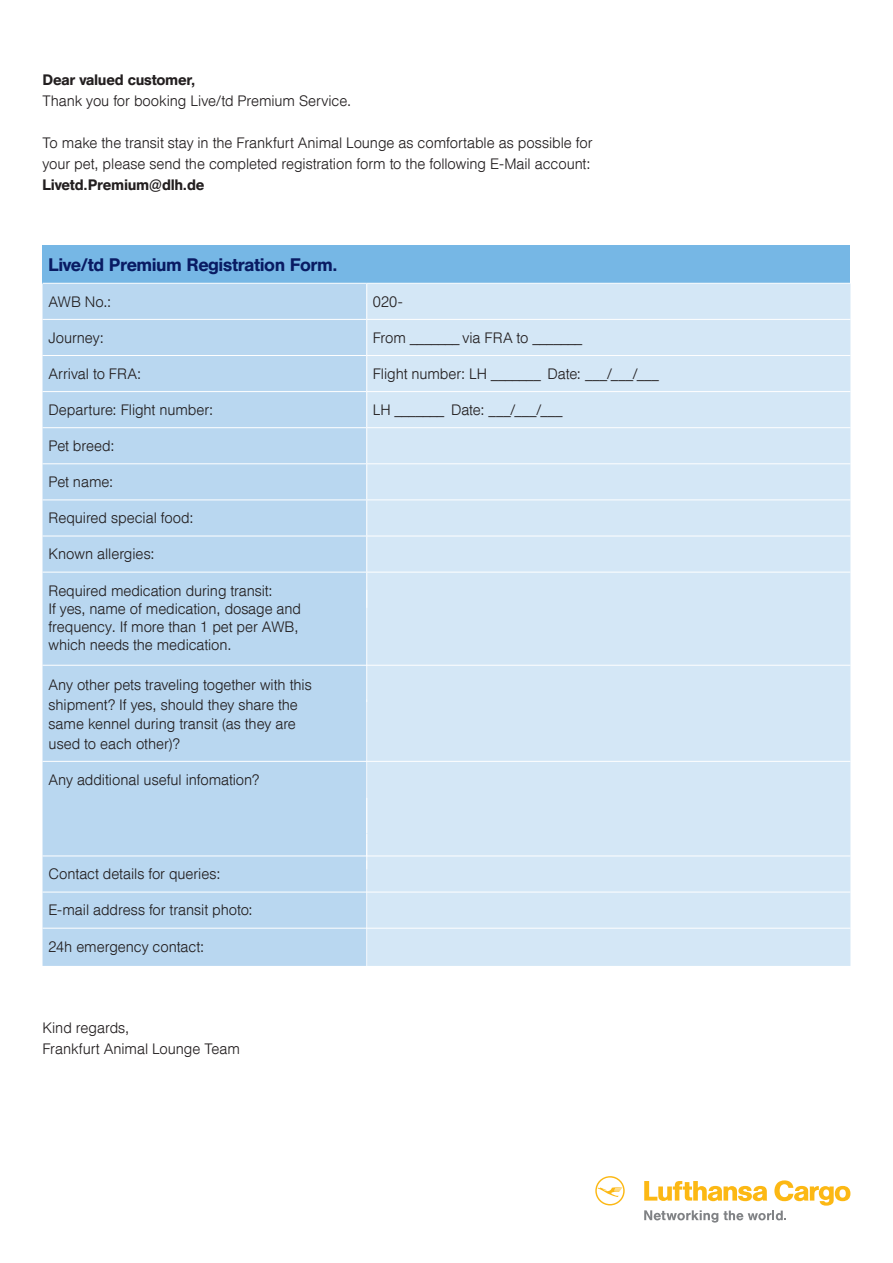
<style>
.page{position:relative;width:893px;height:1263px;background:#fff}
.page>*{position:absolute;margin:0;border:0;box-sizing:border-box;transform-origin:0 0}
.t1{font:500 18px "Helvetica DLH";color:#091b63}
.t2{font:300 15px/18px "Helvetica DLH";letter-spacing:.005em;color:#231f20}
.t3{font:500 15px "Helvetica DLH";letter-spacing:.005em;color:#231f20}
</style>
<div class="page">
<svg style="left:595px;top:1176px;width:30px;height:29px"></svg>
<svg style="left:644px;top:1180px;width:206px;height:42px"></svg>
<div style="left:43px;top:245px;width:807px;height:38px;background:#76b7e5"></div>
<div style="left:43px;top:284px;width:323px;height:682px;background:#b9d7f0"></div>
<div style="left:367px;top:284px;width:483px;height:682px;background:#d4e7f6"></div>
<hr style="left:43px;top:319px;width:324px;height:1px;background:#fff">
<hr style="left:367px;top:319px;width:483px;height:1px;background:#fff">
<hr style="left:43px;top:355px;width:324px;height:1px;background:#fff">
<hr style="left:367px;top:355px;width:483px;height:1px;background:#fff">
<hr style="left:43px;top:391px;width:324px;height:1px;background:#fff">
<hr style="left:367px;top:391px;width:483px;height:1px;background:#fff">
<hr style="left:43px;top:427px;width:324px;height:1px;background:#fff">
<hr style="left:367px;top:427px;width:483px;height:1px;background:#fff">
<hr style="left:43px;top:463px;width:324px;height:1px;background:#fff">
<hr style="left:367px;top:463px;width:483px;height:1px;background:#fff">
<hr style="left:43px;top:499px;width:324px;height:1px;background:#fff">
<hr style="left:367px;top:499px;width:483px;height:1px;background:#fff">
<hr style="left:43px;top:536px;width:324px;height:1px;background:#fff">
<hr style="left:367px;top:536px;width:483px;height:1px;background:#fff">
<hr style="left:43px;top:572px;width:324px;height:1px;background:#fff">
<hr style="left:367px;top:572px;width:483px;height:1px;background:#fff">
<hr style="left:43px;top:665px;width:324px;height:1px;background:#fff">
<hr style="left:367px;top:665px;width:483px;height:1px;background:#fff">
<hr style="left:43px;top:761px;width:324px;height:1px;background:#fff">
<hr style="left:367px;top:761px;width:483px;height:1px;background:#fff">
<hr style="left:43px;top:855px;width:324px;height:1px;background:#fff">
<hr style="left:367px;top:855px;width:483px;height:1px;background:#fff">
<hr style="left:43px;top:892px;width:324px;height:1px;background:#fff">
<hr style="left:367px;top:892px;width:483px;height:1px;background:#fff">
<hr style="left:43px;top:928px;width:324px;height:1px;background:#fff">
<hr style="left:367px;top:928px;width:483px;height:1px;background:#fff">
<p class="t3" style="left:43px;top:70px;width:154px">Dear valued customer,</p>
<p class="t2" style="left:43px;top:91px;width:310px">Thank you for booking Live/td Premium Service.</p>
<p class="t2" style="left:43px;top:132px;width:551px;line-height:21px">To make the transit stay in the Frankfurt Animal Lounge as comfortable as possible for your pet, please send the completed registration form to the following E-Mail account:</p>
<p class="t3" style="left:43px;top:175px;width:163px">Livetd.Premium@dlh.de</p>
<p class="t1" style="left:49px;top:254px;width:290px">Live/td Premium Registration Form.</p>
<p class="t2" style="left:49px;top:292px;width:64px">AWB No.:</p>
<p class="t2" style="left:373px;top:292px;width:32px">020-</p>
<p class="t2" style="left:49px;top:329px;width:57px">Journey:</p>
<p class="t2" style="left:373px;top:329px;width:211px">From _______ via FRA to _______</p>
<p class="t2" style="left:49px;top:365px;width:94px">Arrival to FRA:</p>
<p class="t2" style="left:373px;top:365px;width:288px">Flight number: LH _______ Date: ___/___/___</p>
<p class="t2" style="left:49px;top:401px;width:166px">Departure: Flight number:</p>
<p class="t2" style="left:373px;top:401px;width:191px">LH _______ Date: ___/___/___</p>
<p class="t2" style="left:49px;top:437px;width:67px">Pet breed:</p>
<p class="t2" style="left:49px;top:473px;width:66px">Pet name:</p>
<p class="t2" style="left:49px;top:509px;width:147px">Required special food:</p>
<p class="t2" style="left:49px;top:545px;width:108px">Known allergies:</p>
<p class="t2" style="left:49px;top:582px;width:254px">Required medication during transit:<br>If yes, name of medication, dosage and frequency. If more than 1 pet per AWB, which needs the medication.</p>
<p class="t2" style="left:49px;top:675px;width:265px;line-height:19.5px">Any other pets traveling together with this shipment? If yes, should they share the same kennel during transit (as they are used to each other)?</p>
<p class="t2" style="left:49px;top:771px;width:212px">Any additional useful infomation?</p>
<p class="t2" style="left:49px;top:865px;width:173px">Contact details for queries:</p>
<p class="t2" style="left:49px;top:901px;width:206px">E-mail address for transit photo:</p>
<p class="t2" style="left:49px;top:937px;width:157px">24h emergency contact:</p>
<p class="t2" style="left:43px;top:1017px;width:199px;line-height:21px">Kind regards,<br>Frankfurt Animal Lounge Team</p>
</div>
